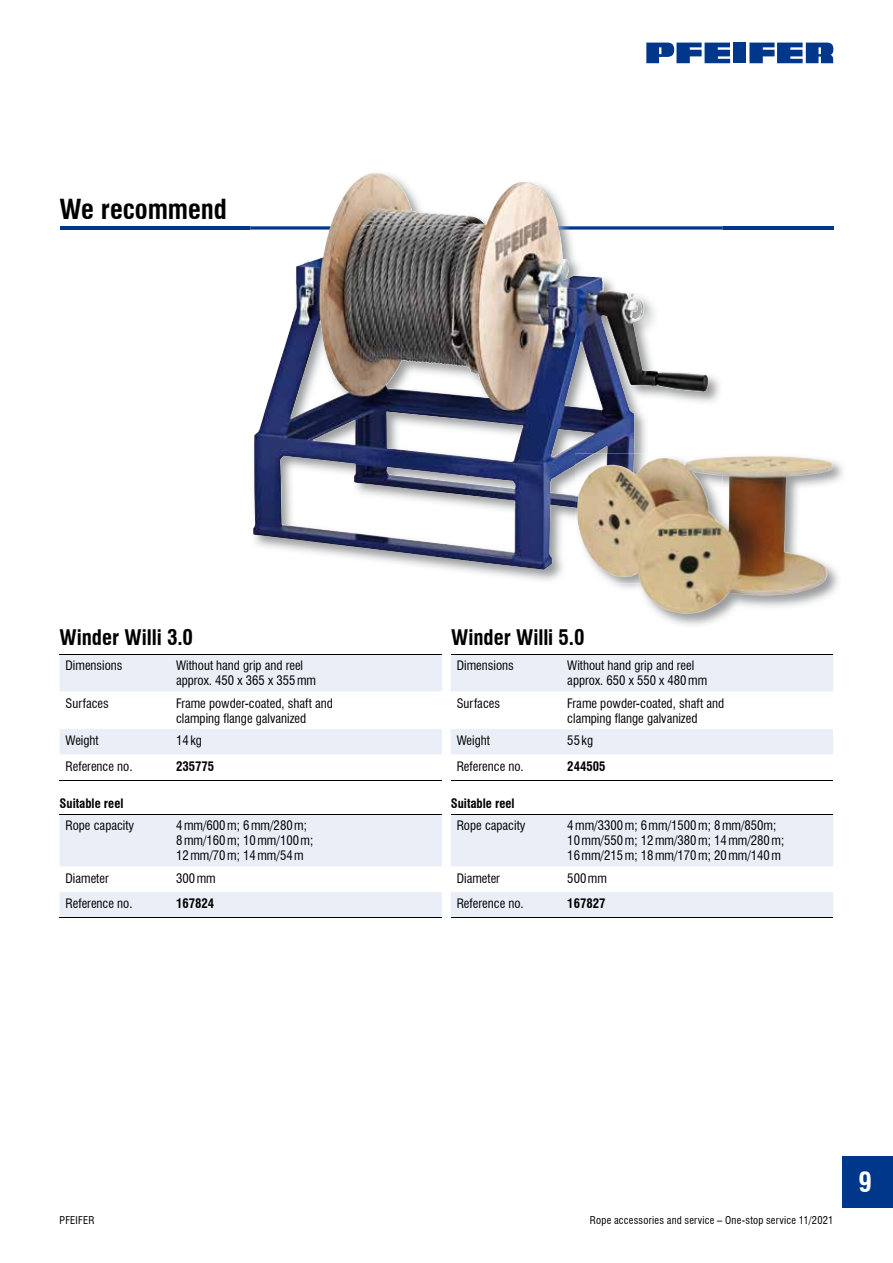
<style>
.page{position:relative;width:893px;height:1263px;background:#fff}
.page>*{position:absolute;margin:0;border:0;box-sizing:border-box;transform-origin:0 0}
.t1{font:700 condensed 27px "Swiss 721 BT";letter-spacing:-.005em;color:#000}
.t2{font:700 condensed 27px "Swiss 721 BT";color:#fff}
.t3{font:700 condensed 21px "Swiss 721 BT";letter-spacing:-.005em;color:#000}
.t4{font:condensed 12.75px/15px "Swiss 721 BT";color:#000}
.t5{font:700 condensed 12.75px "Swiss 721 BT";color:#000}
.t6{font:condensed 10.5px "Swiss 721 BT";letter-spacing:.025em;color:#000}
</style>
<div class="page">
<hr style="left:60px;top:226px;width:773px;height:3px;background:#00378b">
<img style="left:250px;top:173px;width:472px;height:408px">
<img style="left:250px;top:226px;width:472px;height:3px">
<img style="left:281px;top:299px;width:362px;height:194px">
<img style="left:331px;top:184px;width:22px;height:40px">
<img style="left:659px;top:461px;width:184px;height:165px">
<img style="left:575px;top:453px;width:147px;height:128px">
<img style="left:575px;top:453px;width:60px;height:60px">
<img style="left:577px;top:456px;width:256px;height:158px">
<div style="left:60px;top:655px;width:382px;height:262px;background:#eaeef7"></div>
<svg style="left:60px;top:692px;width:382px;height:200px"></svg>
<hr style="left:60px;top:654px;width:110px;height:1px;background:#000">
<hr style="left:170px;top:654px;width:272px;height:1px;background:#000">
<hr style="left:60px;top:917px;width:110px;height:1px;background:#000">
<hr style="left:170px;top:917px;width:272px;height:1px;background:#000">
<hr style="left:60px;top:780px;width:110px;height:1px;background:#000">
<hr style="left:170px;top:780px;width:272px;height:1px;background:#000">
<hr style="left:60px;top:814px;width:110px;height:1px;background:#000">
<hr style="left:170px;top:814px;width:272px;height:1px;background:#000">
<div style="left:451px;top:655px;width:382px;height:262px;background:#eaeef7"></div>
<svg style="left:451px;top:692px;width:382px;height:200px"></svg>
<hr style="left:451px;top:654px;width:110px;height:1px;background:#000">
<hr style="left:561px;top:654px;width:272px;height:1px;background:#000">
<hr style="left:451px;top:917px;width:110px;height:1px;background:#000">
<hr style="left:561px;top:917px;width:272px;height:1px;background:#000">
<hr style="left:451px;top:780px;width:110px;height:1px;background:#000">
<hr style="left:561px;top:780px;width:272px;height:1px;background:#000">
<hr style="left:451px;top:814px;width:110px;height:1px;background:#000">
<hr style="left:561px;top:814px;width:272px;height:1px;background:#000">
<div style="left:842px;top:1157px;width:51px;height:51px;background:#00378b"></div>
<div style="left:733px;top:43px;width:13px;height:20px;background:#00378b"></div>
<svg style="left:749px;top:43px;width:84px;height:20px;background:#315ea1"></svg>
<svg style="left:646px;top:43px;width:84px;height:20px"></svg>
<h1 class="t1" style="left:60px;top:193px;width:169px">We recommend</h1>
<h2 class="t3" style="left:60px;top:625px;width:135px">Winder Willi 3.0</h2>
<h2 class="t3" style="left:451px;top:625px;width:135px">Winder Willi 5.0</h2>
<p class="t4" style="left:66px;top:658px;width:59px">Dimensions</p>
<p class="t4" style="left:176px;top:658px;width:141px">Without hand grip and reel approx. 450 x 365 x 355 mm</p>
<p class="t4" style="left:66px;top:695px;width:45px">Surfaces</p>
<p class="t4" style="left:176px;top:695px;width:158px">Frame powder-coated, shaft and clamping flange galvanized</p>
<p class="t4" style="left:66px;top:733px;width:35px">Weight</p>
<p class="t4" style="left:176px;top:733px;width:27px">14 kg</p>
<p class="t4" style="left:66px;top:758px;width:69px">Reference no.</p>
<p class="t5" style="left:176px;top:758px;width:40px">235775</p>
<p class="t5" style="left:60px;top:795px;width:65px">Suitable reel</p>
<p class="t4" style="left:66px;top:818px;width:70px">Rope capacity</p>
<p class="t4" style="left:176px;top:818px;width:139px">4 mm/600 m; 6 mm/280 m;<br>8 mm/160 m; 10 mm/100 m;<br>12 mm/70 m; 14 mm/54 m</p>
<p class="t4" style="left:66px;top:870px;width:45px">Diameter</p>
<p class="t4" style="left:176px;top:870px;width:41px">300 mm</p>
<p class="t4" style="left:66px;top:896px;width:69px">Reference no.</p>
<p class="t5" style="left:176px;top:896px;width:40px">167824</p>
<p class="t4" style="left:457px;top:658px;width:59px">Dimensions</p>
<p class="t4" style="left:567px;top:658px;width:141px">Without hand grip and reel approx. 650 x 550 x 480 mm</p>
<p class="t4" style="left:457px;top:695px;width:45px">Surfaces</p>
<p class="t4" style="left:567px;top:695px;width:158px">Frame powder-coated, shaft and clamping flange galvanized</p>
<p class="t4" style="left:457px;top:733px;width:35px">Weight</p>
<p class="t4" style="left:567px;top:733px;width:27px">55 kg</p>
<p class="t4" style="left:457px;top:758px;width:69px">Reference no.</p>
<p class="t5" style="left:567px;top:758px;width:40px">244505</p>
<p class="t5" style="left:451px;top:795px;width:65px">Suitable reel</p>
<p class="t4" style="left:457px;top:818px;width:70px">Rope capacity</p>
<p class="t4" style="left:567px;top:818px;width:218px">4 mm/3300 m; 6 mm/1500 m; 8 mm/850m;<br>10 mm/550 m; 12 mm/380 m; 14 mm/280 m;<br>16 mm/215 m; 18 mm/170 m; 20 mm/140 m</p>
<p class="t4" style="left:457px;top:870px;width:45px">Diameter</p>
<p class="t4" style="left:567px;top:870px;width:41px">500 mm</p>
<p class="t4" style="left:457px;top:896px;width:69px">Reference no.</p>
<p class="t5" style="left:567px;top:896px;width:40px">167827</p>
<p class="t6" style="left:60px;top:1214px;width:36px">PFEIFER</p>
<p class="t6" style="left:590px;top:1214px;width:245px">Rope accessories and service – One-stop service 11/2021</p>
<h1 class="t2" style="left:858px;top:1166px;width:15px">9</h1>
</div>
